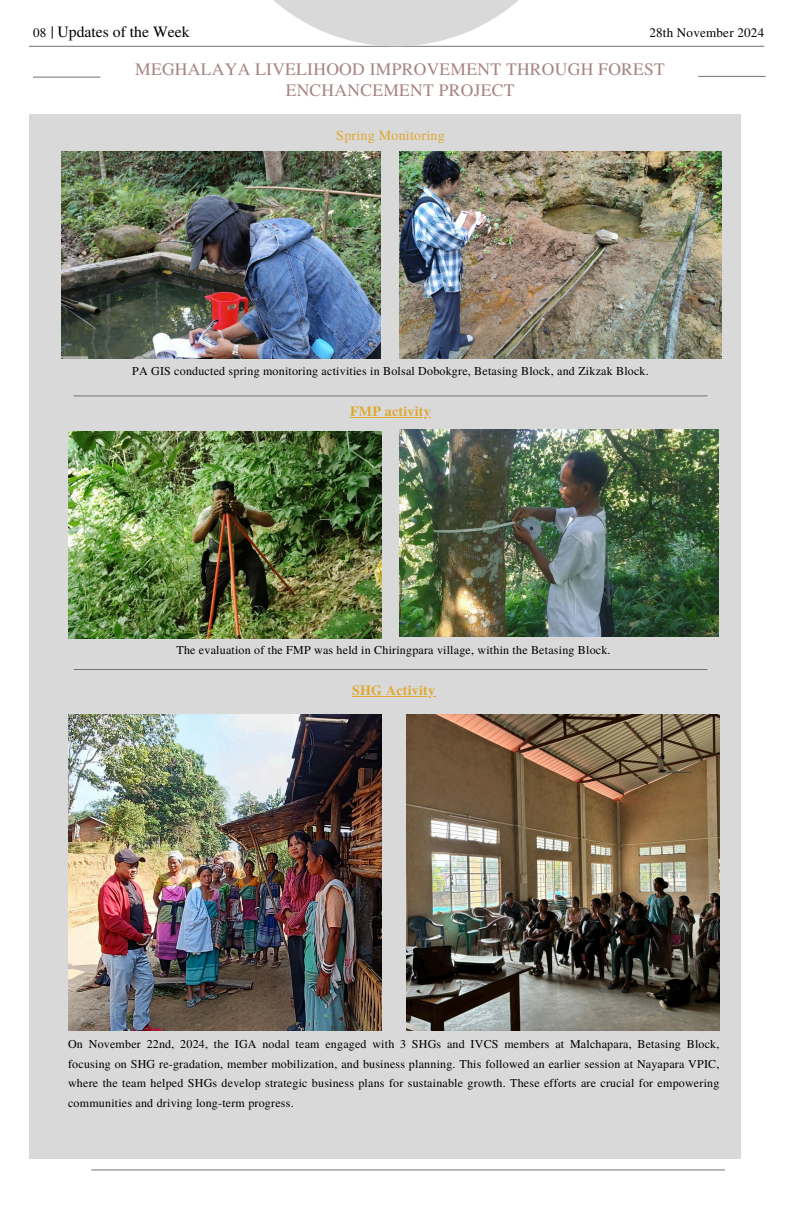
<style>
.page{position:relative;width:792px;height:1224px;background:#fff}
.page>*{position:absolute;margin:0;border:0;box-sizing:border-box;transform-origin:0 0}
.t1{font:17.5px/20.2px "Te X Gyre Termes";letter-spacing:.015em;color:#a88484;text-align:center}
.t2{font:15.7px "Te X Gyre Termes";color:#000}
.t3{font:700 14px "Te X Gyre Termes";letter-spacing:.015em;color:#dfa932}
.t4{font:14px "Te X Gyre Termes";letter-spacing:.015em;color:#dfa932}
.t5{font:13.1px "Te X Gyre Termes";letter-spacing:.015em;color:#000}
.t6{font:12px/19.5px "Te X Gyre Termes";letter-spacing:.015em;color:#000;text-align:justify}
</style>
<div class="page">
<svg style="left:52px;top:26px;width:1px;height:13px"></svg>
<hr style="left:29px;top:46px;width:735px;height:1px;background:#737373">
<hr style="left:33px;top:77px;width:67px;height:1px;background:#737373">
<hr style="left:698px;top:76px;width:68px;height:1px;background:#737373">
<svg style="left:210px;top:0;width:372px;height:46px"></svg>
<hr style="left:91px;top:1170px;width:634px;height:1px;background:#737373">
<div style="left:29px;top:114px;width:711px;height:1044px;background:#d9d9d9"></div>
<img style="left:68px;top:432px;width:313px;height:206px">
<img style="left:61px;top:152px;width:320px;height:206px">
<img style="left:399px;top:152px;width:323px;height:206px">
<hr style="left:74px;top:396px;width:633px;height:1px;background:#737373">
<img style="left:399px;top:430px;width:320px;height:206px">
<hr style="left:74px;top:669px;width:633px;height:1px;background:#737373">
<img style="left:68px;top:714px;width:313px;height:317px">
<img style="left:406px;top:714px;width:313px;height:317px">
<hr style="left:350px;top:417px;width:81px;height:1px;background:#dfa932">
<hr style="left:352px;top:696px;width:83px;height:1px;background:#dfa932">
<p class="t5" style="left:33px;top:24px;width:15px">08</p>
<p class="t2" style="left:58px;top:21px;width:134px">Updates of the Week</p>
<h4 class="t5" style="left:649px;top:24px;width:116px">28th November 2024</h4>
<p class="t1" style="left:135px;top:59px;width:531px">MEGHALAYA LIVELIHOOD IMPROVEMENT THROUGH FOREST<br>ENCHANCEMENT PROJECT</p>
<p class="t4" style="left:336px;top:125px;width:110px">Spring Monitoring</p>
<p class="t6" style="left:132px;top:361px;width:518px">PA GIS conducted spring monitoring activities in Bolsal Dobokgre, Betasing Block, and Zikzak Block.</p>
<p class="t3" style="left:350px;top:401px;width:82px">FMP activity</p>
<h3 class="t6" style="left:177px;top:639px;width:436px">The evaluation of the FMP was held in Chiringpara village, within the Betasing Block.</h3>
<p class="t3" style="left:352px;top:679px;width:85px">SHG Activity</p>
<p class="t6" style="left:68px;top:1034px;width:653px">On November 22nd, 2024, the IGA nodal team engaged with 3 SHGs and IVCS members at Malchapara, Betasing Block, focusing on SHG re-gradation, member mobilization, and business planning. This followed an earlier session at Nayapara VPIC, where the team helped SHGs develop strategic business plans for sustainable growth. These efforts are crucial for empowering communities and driving long-term progress.</p>
</div>
